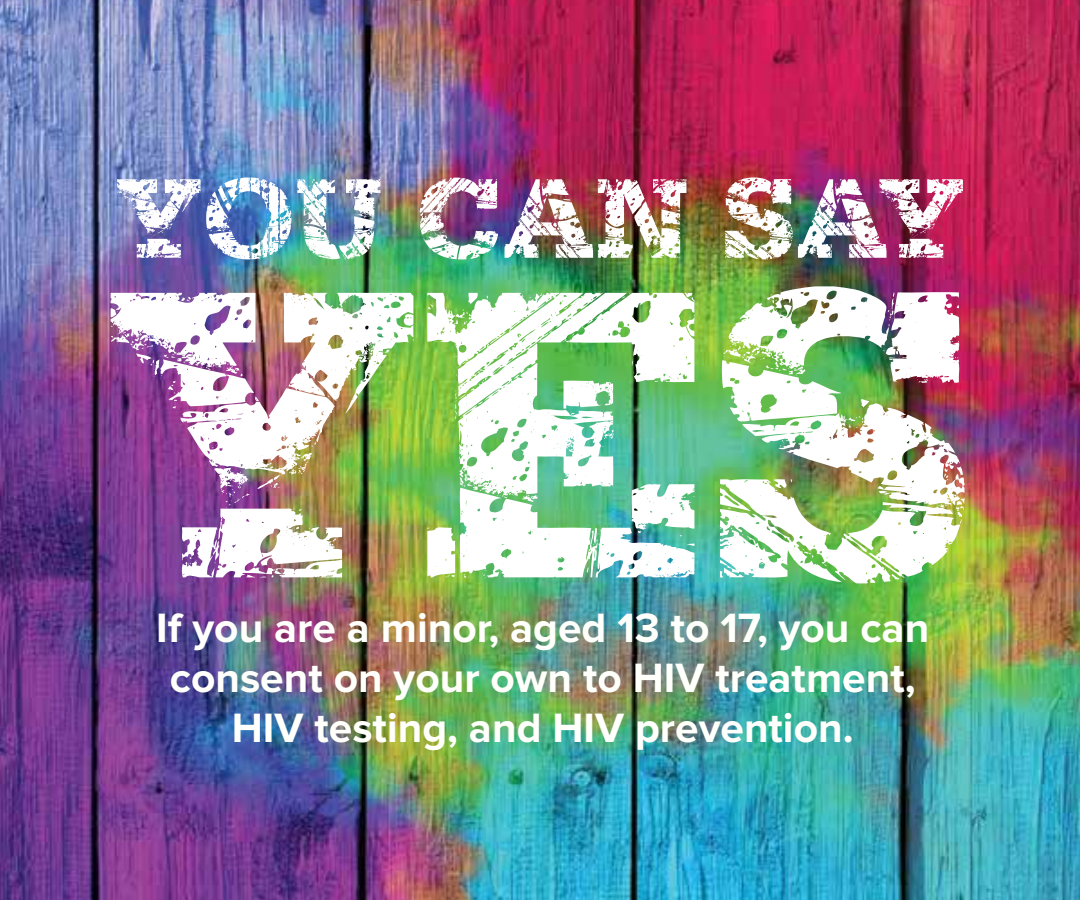
<style>
.page{position:relative;width:1080px;height:900px;background:#fff}
.page>*{position:absolute;margin:0;border:0;box-sizing:border-box;transform-origin:0 0}
.t1{font:900 435px "Grunge Serifia";color:#fff}
.t2{font:900 120px "Grunge Serifia";color:#fff}
.t3{font:700 42.5px/50px "Proxima Nova";color:#fffffb;text-align:center}
</style>
<div class="page">
<img style="left:0;top:0;width:1080px;height:900px">
<h2 class="t2" style="left:116px;top:168px;width:850px">YOU CAN SAY</h2>
<h1 class="t1" style="left:105px;top:251px;width:871px">YES</h1>
<p class="t3" style="left:156px;top:604px;width:775px">If you are a minor, aged 13 to 17, you can consent on your own to HIV treatment,<br>HIV testing, and HIV prevention.</p>
</div>
